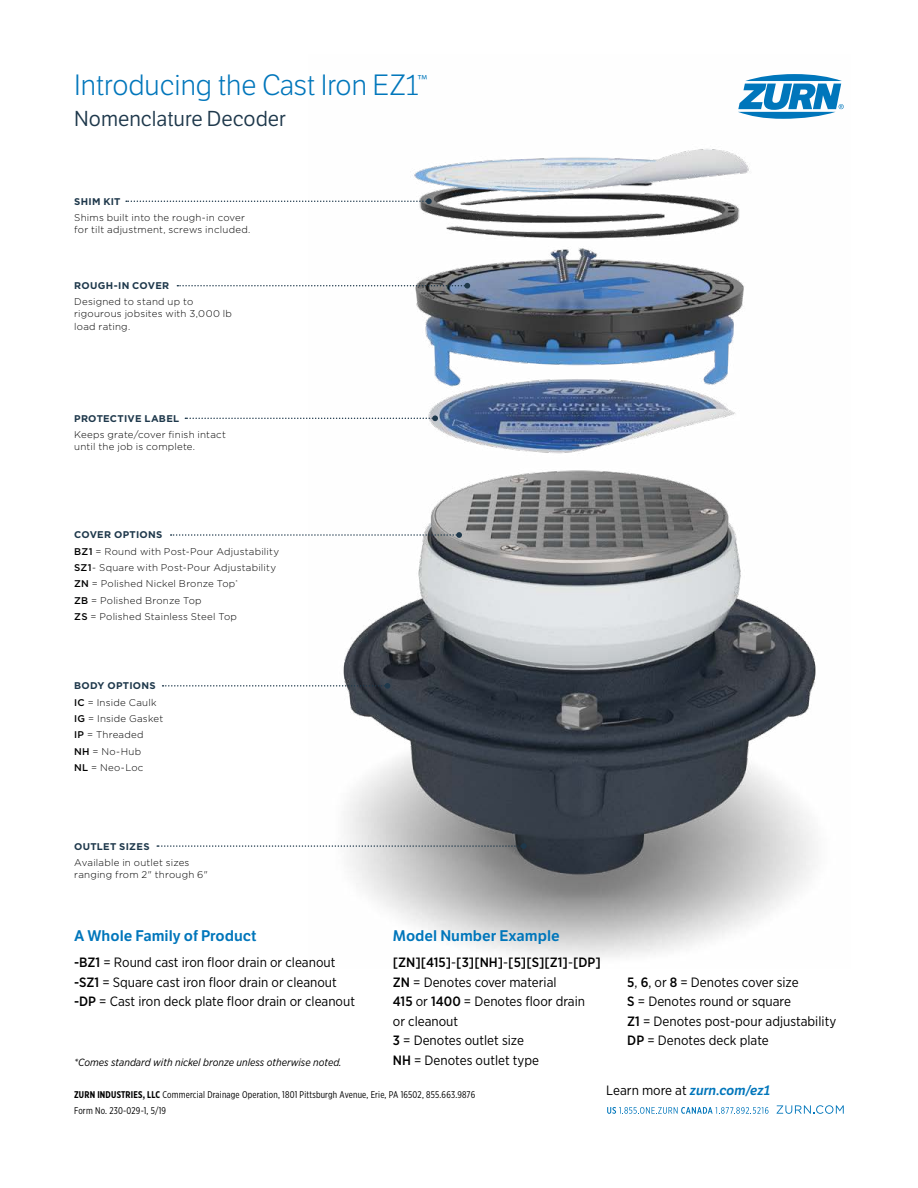
<style>
.page{position:relative;width:918px;height:1188px;background:#fff}
.page>*{position:absolute;margin:0;border:0;box-sizing:border-box;transform-origin:0 0}
.t1{font:28.5px "LFT Etica Lt";color:#0076bb}
.t2{font:21px "LFT Etica Bk";color:#1e384b}
.t3{font:15px "LFT Etica SB";color:#0076bb}
.t4{font:13.5px/19.5px "Gotham Narrow";color:#000}
.t5{font:italic 13.5px "LFT Etica SB";color:#0076bb}
.t6{font:italic 10.5px "Gotham Narrow";color:#000}
.t7{font:300 9.75px/16.4px "Gotham";letter-spacing:.02em;color:#000}
.t8{font:9.75px/15.6px "Gotham X Narrow";letter-spacing:.02em;color:#000}
.t9{font:700 9.75px "Gotham";letter-spacing:.03em;color:#1e384b}
.s1{font-weight:700;color:#1e384b}
.s2{font-weight:500}
.s3{font-weight:700}
.s4{font-family:"Gotham Narrow";font-style:normal;color:#000}
</style>
<div class="page">
<img style="left:343px;top:149px;width:473px;height:809px">
<svg style="left:607px;top:1107px;width:162px;height:7px"></svg>
<svg style="left:777px;top:1105px;width:67px;height:9px"></svg>
<svg style="left:738px;top:74px;width:106px;height:45px"></svg>
<svg style="left:126px;top:198px;width:306px;height:6px"></svg>
<svg style="left:177px;top:283px;width:293px;height:6px"></svg>
<svg style="left:185px;top:415px;width:253px;height:6px"></svg>
<svg style="left:171px;top:532px;width:291px;height:6px"></svg>
<svg style="left:163px;top:683px;width:227px;height:6px"></svg>
<svg style="left:157px;top:843px;width:370px;height:6px"></svg>
<h1 class="t1" style="left:74px;top:69px;width:355px">Introducing the Cast Iron EZ1<sup>™</sup></h1>
<h2 class="t2" style="left:74px;top:106px;width:213px">Nomenclature Decoder</h2>
<p class="t9" style="left:74px;top:195px;width:48px">SHIM KIT</p>
<p class="t7" style="left:74px;top:211px;width:178px;line-height:12px">Shims built into the rough-in cover for tilt adjustment, screws included.</p>
<p class="t9" style="left:74px;top:279px;width:97px">ROUGH-IN COVER</p>
<p class="t7" style="left:74px;top:296px;width:159px;line-height:12px">Designed to stand up to rigourous jobsites with 3,000 lb load rating.</p>
<p class="t9" style="left:74px;top:412px;width:107px">PROTECTIVE LABEL</p>
<p class="t7" style="left:74px;top:428px;width:153px;line-height:12px">Keeps grate/cover finish intact until the job is complete.</p>
<p class="t7" style="left:74px;top:527px;width:206px"><span class="s1">COVER OPTIONS<br></span><span class="s2">BZ1</span> = Round with Post-Pour Adjustability<br><span class="s2">SZ1</span>- Square with Post-Pour Adjustability<br><span class="s2">ZN</span> = Polished Nickel Bronze Top<sup>*<br></sup><span class="s2">ZB</span> = Polished Bronze Top<br><span class="s2">ZS</span> = Polished Stainless Steel Top</p>
<p class="t7" style="left:74px;top:677px;width:91px"><span class="s1">BODY OPTIONS<br></span><span class="s2">IC</span> = Inside Caulk<br><span class="s2">IG</span> = Inside Gasket<br><span class="s2">IP</span> = Threaded<br><span class="s2">NH</span> = No-Hub<br><span class="s2">NL</span> = Neo-Loc</p>
<p class="t9" style="left:74px;top:840px;width:77px">OUTLET SIZES</p>
<p class="t7" style="left:74px;top:856px;width:135px;line-height:12px">Available in outlet sizes ranging from 2" through 6"</p>
<h3 class="t3" style="left:74px;top:926px;width:184px">A Whole Family of Product</h3>
<h3 class="t4" style="left:74px;top:952px;width:282px"><span class="s2">-BZ1</span> = Round cast iron floor drain or cleanout <span class="s2">-SZ1</span> = Square cast iron floor drain or cleanout <span class="s2">-DP</span> = Cast iron deck plate floor drain or cleanout</h3>
<p class="t6" style="left:74px;top:1055px;width:269px">*Comes standard with nickel bronze unless otherwise noted.</p>
<h3 class="t3" style="left:393px;top:926px;width:168px">Model Number Example</h3>
<h3 class="t4" style="left:393px;top:952px;width:209px"><span class="s2">[ZN][415]</span>-<span class="s2">[3][NH]</span>-<span class="s2">[5][S][Z1]</span>-<span class="s2">[DP]<br>ZN</span> = Denotes cover material<br><span class="s2">415</span> or <span class="s2">1400</span> = Denotes floor drain<br>or cleanout<br><span class="s2">3</span> = Denotes outlet size<br><span class="s2">NH</span> = Denotes outlet type</h3>
<h3 class="t4" style="left:627px;top:972px;width:210px"><span class="s2">5</span>, <span class="s2">6</span>, or <span class="s2">8</span> = Denotes cover size<br><span class="s2">S</span> = Denotes round or square<br><span class="s2">Z1</span> = Denotes post-pour adjustability<br><span class="s2">DP</span> = Denotes deck plate</h3>
<p class="t8" style="left:74px;top:1087px;width:403px"><span class="s3">ZURN INDUSTRIES, LLC</span> Commercial Drainage Operation, 1801 Pittsburgh Avenue, Erie, PA 16502, 855.663.9876<br>Form No. 230-029-1, 5/19</p>
<h3 class="t5" style="left:606px;top:1082px;width:165px"><span class="s4">Learn more at</span> zurn.com/ez1</h3>
</div>
